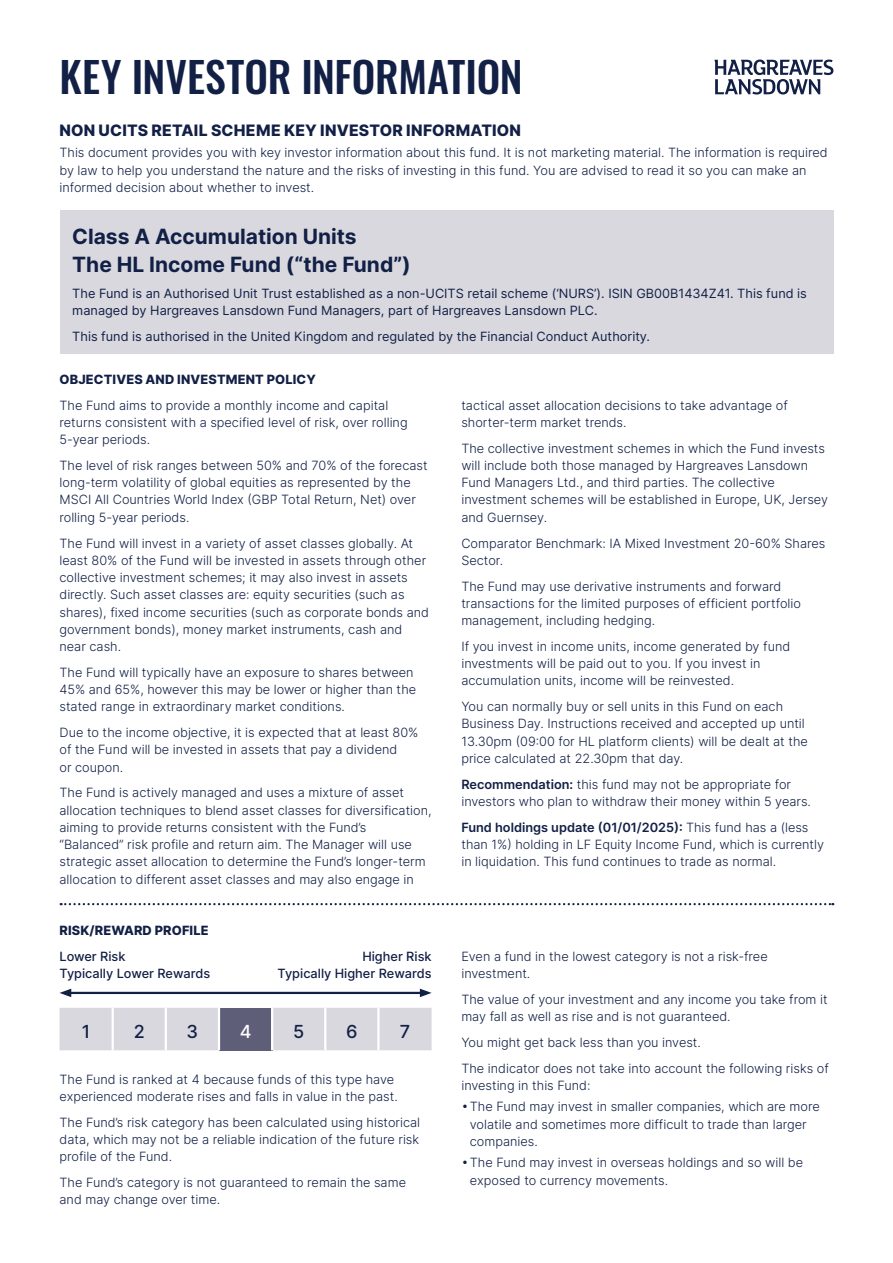
<style>
.page{position:relative;width:893px;height:1263px;background:#fff}
.page>*{position:absolute;margin:0;border:0;box-sizing:border-box;transform-origin:0 0}
.t1{font:500 42px "Oswald";color:#122046}
.t2{font:700 21px/28.8px "Inter";color:#122046}
.t3{font:500 18px "Inter";color:#122046}
.t4{font:500 18px "Inter";color:#fff}
.t5{font:800 15.75px "Inter";letter-spacing:.015em;color:#122046}
.t6{font:300 12.75px/17.2px "Inter";color:#122046}
.t7{font:12.75px/17.2px "Inter";color:#122046}
.t8{font:500 12.75px "Inter";color:#122046}
.t9{font:800 12.75px "Inter";letter-spacing:.01em;color:#122046}
.s1{font-weight:600}
</style>
<div class="page">
<div style="left:60px;top:1008px;width:372px;height:42px;background:#d9d8df"></div>
<div style="left:219px;top:1008px;width:53px;height:42px;background:#5e5e79"></div>
<hr style="left:112px;top:1008px;width:2px;height:42px;background:#fff">
<hr style="left:165px;top:1008px;width:2px;height:42px;background:#fff">
<hr style="left:218px;top:1008px;width:2px;height:42px;background:#fff">
<hr style="left:271px;top:1008px;width:2px;height:42px;background:#fff">
<hr style="left:324px;top:1008px;width:2px;height:42px;background:#fff">
<hr style="left:377px;top:1008px;width:3px;height:42px;background:#fff">
<hr style="left:68px;top:992px;width:355px;height:2px;background:#122046">
<svg style="left:420px;top:989px;width:12px;height:8px"></svg>
<svg style="left:60px;top:989px;width:11px;height:8px"></svg>
<svg style="left:61px;top:903px;width:772px;height:2px"></svg>
<div style="left:60px;top:210px;width:773px;height:144px;background:#d9d8df"></div>
<svg style="left:714px;top:60px;width:119px;height:35px"></svg>
<p class="t1" style="left:60px;top:54px;width:465px">KEY INVESTOR INFORMATION</p>
<p class="t5" style="left:60px;top:119px;width:463px">NON UCITS RETAIL SCHEME KEY INVESTOR INFORMATION</p>
<p class="t6" style="left:60px;top:144px;width:769px">This document provides you with key investor information about this fund. It is not marketing material. The information is required by law to help you understand the nature and the risks of investing in this fund. You are advised to read it so you can make an informed decision about whether to invest.</p>
<p class="t2" style="left:72px;top:221px;width:340px">Class A Accumulation Units<br>The HL Income Fund (“the Fund”)</p>
<p class="t7" style="left:72px;top:285px;width:736px">The Fund is an Authorised Unit Trust established as a non-UCITS retail scheme (‘NURS’). ISIN GB00B1434Z41. This fund is managed by Hargreaves Lansdown Fund Managers, part of Hargreaves Lansdown PLC.</p>
<p class="t7" style="left:72px;top:328px;width:579px">This fund is authorised in the United Kingdom and regulated by the Financial Conduct Authority.</p>
<p class="t9" style="left:60px;top:370px;width:258px">OBJECTIVES AND INVESTMENT POLICY</p>
<p class="t6" style="left:60px;top:396px;width:350px">The Fund aims to provide a monthly income and capital returns consistent with a specified level of risk, over rolling<br>5-year periods.</p>
<p class="t6" style="left:60px;top:456px;width:370px">The level of risk ranges between 50% and 70% of the forecast long-term volatility of global equities as represented by the MSCI All Countries World Index (GBP Total Return, Net) over rolling 5-year periods.</p>
<p class="t6" style="left:60px;top:534px;width:371px">The Fund will invest in a variety of asset classes globally. At least 80% of the Fund will be invested in assets through other collective investment schemes; it may also invest in assets directly. Such asset classes are: equity securities (such as shares), fixed income securities (such as corporate bonds and government bonds), money market instruments, cash and near cash.</p>
<p class="t6" style="left:60px;top:663px;width:358px">The Fund will typically have an exposure to shares between<br>45% and 65%, however this may be lower or higher than the stated range in extraordinary market conditions.</p>
<p class="t6" style="left:60px;top:723px;width:360px">Due to the income objective, it is expected that at least 80% of the Fund will be invested in assets that pay a dividend</p>
<p class="t6" style="left:60px;top:758px;width:65px">or coupon.</p>
<p class="t6" style="left:60px;top:784px;width:374px">The Fund is actively managed and uses a mixture of asset allocation techniques to blend asset classes for diversification, aiming to provide returns consistent with the Fund’s “Balanced” risk profile and return aim. The Manager will use strategic asset allocation to determine the Fund’s longer-term allocation to different asset classes and may also engage in</p>
<p class="t9" style="left:60px;top:921px;width:151px">RISK/REWARD PROFILE</p>
<p class="t8" style="left:60px;top:947px;width:68px">Lower Risk</p>
<p class="t8" style="left:362px;top:947px;width:71px">Higher Risk</p>
<p class="t8" style="left:60px;top:964px;width:152px">Typically Lower Rewards</p>
<p class="t8" style="left:278px;top:964px;width:155px">Typically Higher Rewards</p>
<p class="t3" style="left:82px;top:1018px;width:10px">1</p>
<p class="t3" style="left:134px;top:1018px;width:13px">2</p>
<p class="t3" style="left:187px;top:1018px;width:13px">3</p>
<p class="t4" style="left:240px;top:1018px;width:13px">4</p>
<p class="t3" style="left:293px;top:1018px;width:13px">5</p>
<p class="t3" style="left:346px;top:1018px;width:13px">6</p>
<p class="t3" style="left:400px;top:1018px;width:12px">7</p>
<p class="t6" style="left:60px;top:1070px;width:340px">The Fund is ranked at 4 because funds of this type have experienced moderate rises and falls in value in the past.</p>
<p class="t6" style="left:60px;top:1113px;width:362px;text-align:justify">The Fund’s risk category has been calculated using historical data, which may not be a reliable indication of the future risk profile of the Fund.</p>
<p class="t6" style="left:60px;top:1173px;width:348px">The Fund’s category is not guaranteed to remain the same and may change over time.</p>
<p class="t6" style="left:461px;top:396px;width:328px">tactical asset allocation decisions to take advantage of shorter-term market trends.</p>
<p class="t6" style="left:461px;top:439px;width:368px">The collective investment schemes in which the Fund invests will include both those managed by Hargreaves Lansdown Fund Managers Ltd., and third parties. The collective investment schemes will be established in Europe, UK, Jersey and Guernsey.</p>
<p class="t6" style="left:461px;top:534px;width:365px">Comparator Benchmark: IA Mixed Investment 20-60% Shares<br>Sector.</p>
<p class="t6" style="left:461px;top:577px;width:341px">The Fund may use derivative instruments and forward transactions for the limited purposes of efficient portfolio management, including hedging.</p>
<p class="t6" style="left:461px;top:637px;width:330px">If you invest in income units, income generated by fund investments will be paid out to you. If you invest in accumulation units, income will be reinvested.</p>
<p class="t6" style="left:461px;top:697px;width:348px">You can normally buy or sell units in this Fund on each Business Day. Instructions received and accepted up until 13.30pm (09:00 for HL platform clients) will be dealt at the price calculated at 22.30pm that day.</p>
<p class="t6" style="left:461px;top:775px;width:351px"><span class="s1">Recommendation:</span> this fund may not be appropriate for investors who plan to withdraw their money within 5 years.</p>
<p class="t6" style="left:461px;top:818px;width:364px"><span class="s1">Fund holdings update (01/01/2025):</span> This fund has a (less than 1%) holding in LF Equity Income Fund, which is currently in liquidation. This fund continues to trade as normal.</p>
<p class="t6" style="left:461px;top:947px;width:308px">Even a fund in the lowest category is not a risk-free investment.</p>
<p class="t6" style="left:461px;top:990px;width:368px">The value of your investment and any income you take from it may fall as well as rise and is not guaranteed.</p>
<p class="t6" style="left:461px;top:1033px;width:241px">You might get back less than you invest.</p>
<p class="t6" style="left:461px;top:1059px;width:369px">The indicator does not take into account the following risks of investing in this Fund:</p>
<p class="t6" style="left:470px;top:1098px;width:351px;text-indent:-9px">•The Fund may invest in smaller companies, which are more volatile and sometimes more difficult to trade than larger companies.</p>
<p class="t6" style="left:470px;top:1154px;width:335px;text-indent:-9px">•The Fund may invest in overseas holdings and so will be exposed to currency movements.</p>
</div>
